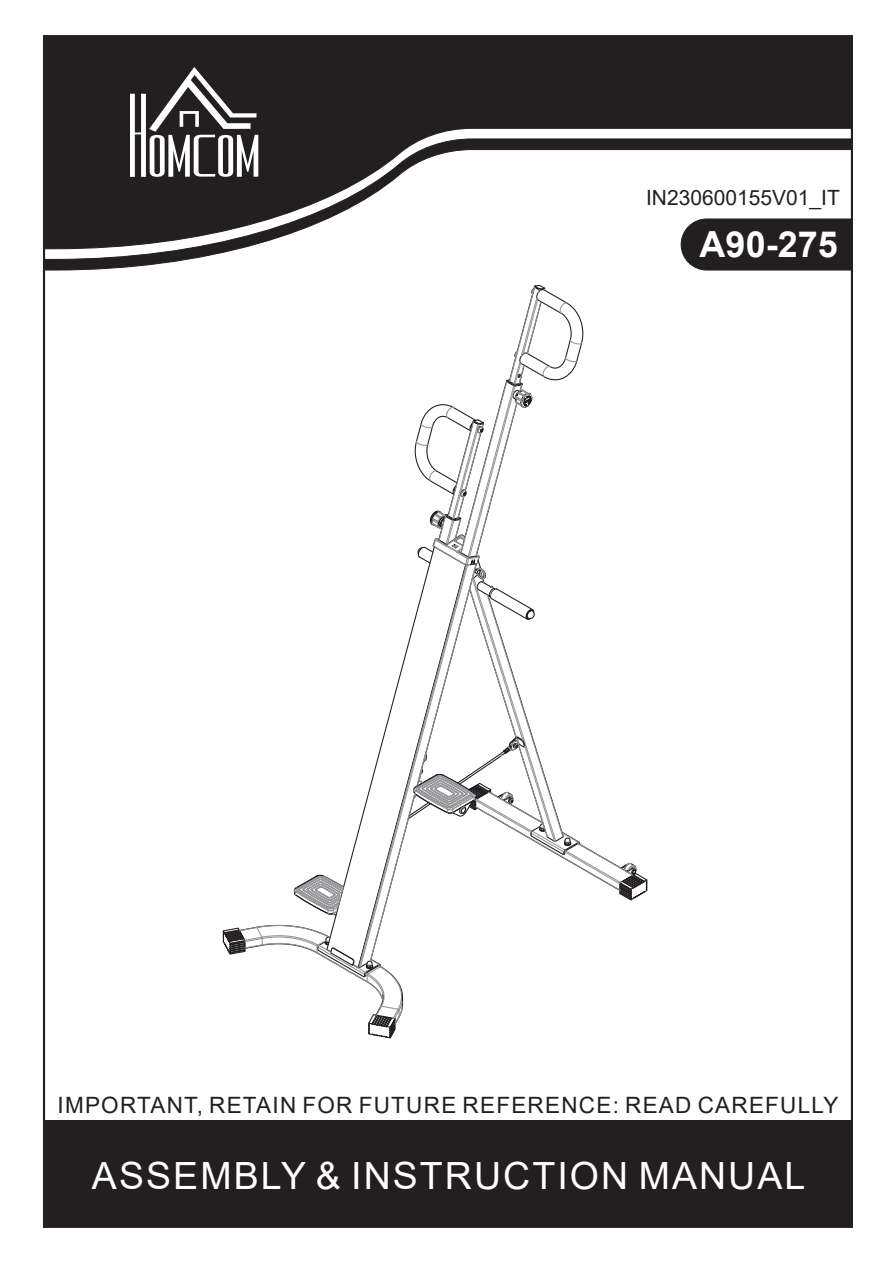
<style>
.page{position:relative;width:893px;height:1263px;background:#fff}
.page>*{position:absolute;margin:0;border:0;box-sizing:border-box;transform-origin:0 0}
.t1{font:37.5px "Arial";letter-spacing:.055em;color:#fff}
.t2{font:700 36px "Arial";color:#fff}
.t3{font:22.5px "Arial";letter-spacing:.055em;color:#231f20}
.t4{font:21px "Arial";color:#231f20}
</style>
<div class="page">
<div style="left:44px;top:1120px;width:808px;height:107px;background:#231f20"></div>
<svg style="left:222px;top:284px;width:426px;height:755px"></svg>
<div style="left:43px;top:35px;width:810px;height:103px;background:#231f20"></div>
<svg style="left:43px;top:138px;width:810px;height:133px"></svg>
<svg style="left:130px;top:67px;width:128px;height:110px"></svg>
<p class="t4" style="left:646px;top:183px;width:195px">IN230600155V01_IT</p>
<h2 class="t2" style="left:700px;top:219px;width:140px">A90-275</h2>
<p class="t3" style="left:57px;top:1089px;width:783px">IMPORTANT, RETAIN FOR FUTURE REFERENCE: READ CAREFULLY</p>
<h1 class="t1" style="left:92px;top:1150px;width:715px">ASSEMBLY &amp; INSTRUCTION MANUAL</h1>
</div>
